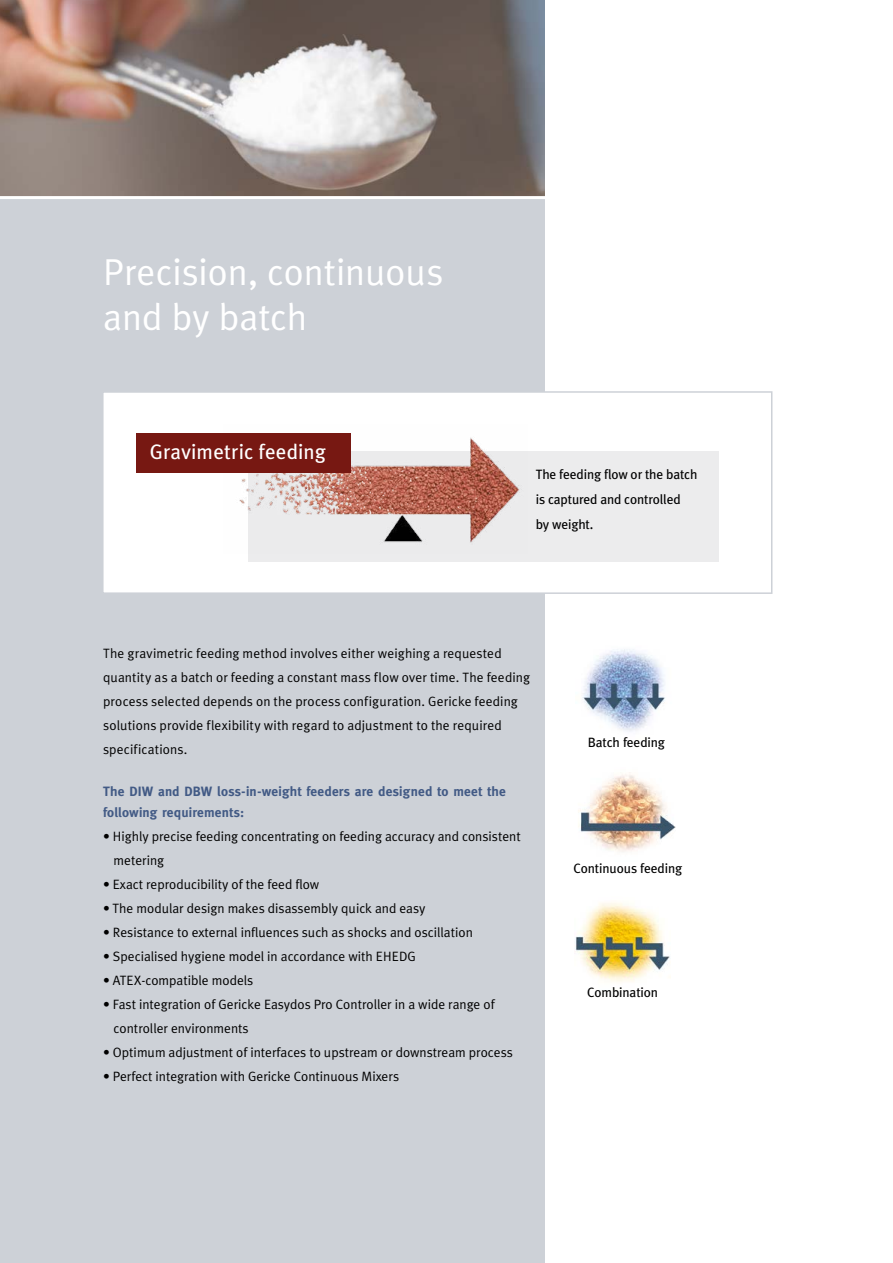
<style>
.page{position:relative;width:893px;height:1263px;background:#fff}
.page>*{position:absolute;margin:0;border:0;box-sizing:border-box;transform-origin:0 0}
.t1{font:37.5px/45px "Meta Plus Normal";color:#fff}
.t2{font:21px "Meta Plus";letter-spacing:.005em;color:#fff}
.t3{font:13.5px/24px "Meta Plus Normal";color:#000}
.t4{font:13.5px/25px "Meta Plus";letter-spacing:-.01em;color:#000}
.t5{font:700 13.5px/21px "Meta";letter-spacing:.015em;color:#425a85}
</style>
<div class="page">
<div style="left:0;top:0;width:544px;height:1263px;background:#cdd1d7"></div>
<img style="left:0;top:0;width:544px;height:196px">
<hr style="left:0;top:196px;width:547px;height:3px;background:#fff">
<div style="left:102px;top:391px;width:670px;height:203px;background:#fff;border:2px solid #cdd1d7"></div>
<div style="left:248px;top:451px;width:471px;height:111px;background:#ececed"></div>
<img style="left:239px;top:437px;width:281px;height:106px">
<div style="left:136px;top:433px;width:215px;height:40px;background:#771812"></div>
<img style="left:582px;top:649px;width:83px;height:83px">
<img style="left:578px;top:772px;width:97px;height:80px">
<img style="left:575px;top:902px;width:95px;height:80px">
<h1 class="t1" style="left:103px;top:249px;width:342px">Precision, continuous and by batch</h1>
<h2 class="t2" style="left:150px;top:440px;width:177px">Gravimetric feeding</h2>
<p class="t4" style="left:536px;top:461px;width:163px">The feeding flow or the batch is captured and controlled by weight.</p>
<p class="t3" style="left:103px;top:641px;width:428px">The gravimetric feeding method involves either weighing a requested quantity as a batch or feeding a constant mass flow over time. The feeding process selected depends on the process configuration. Gericke feeding solutions provide flexibility with regard to adjustment to the required specifications.</p>
<p class="t5" style="left:103px;top:780px;width:404px">The DIW and DBW loss-in-weight feeders are designed to meet the following requirements:</p>
<p class="t3" style="left:114px;top:824px;width:409px;text-indent:-11px">• Highly precise feeding concentrating on feeding accuracy and consistent metering</p>
<p class="t3" style="left:103px;top:872px;width:218px">• Exact reproducibility of the feed flow</p>
<p class="t3" style="left:103px;top:896px;width:324px">• The modular design makes disassembly quick and easy</p>
<p class="t3" style="left:103px;top:920px;width:371px">• Resistance to external influences such as shocks and oscillation</p>
<p class="t3" style="left:103px;top:944px;width:314px">• Specialised hygiene model in accordance with EHEDG</p>
<p class="t3" style="left:103px;top:968px;width:152px">• ATEX-compatible models</p>
<p class="t3" style="left:114px;top:992px;width:383px;text-indent:-11px">• Fast integration of Gericke Easydos Pro Controller in a wide range of controller environments</p>
<p class="t3" style="left:103px;top:1040px;width:411px">• Optimum adjustment of interfaces to upstream or downstream process</p>
<p class="t3" style="left:103px;top:1064px;width:297px">• Perfect integration with Gericke Continuous Mixers</p>
<p class="t4" style="left:588px;top:730px;width:79px">Batch feeding</p>
<p class="t4" style="left:573px;top:855px;width:110px">Continuous feeding</p>
<p class="t4" style="left:587px;top:980px;width:72px">Combination</p>
</div>
